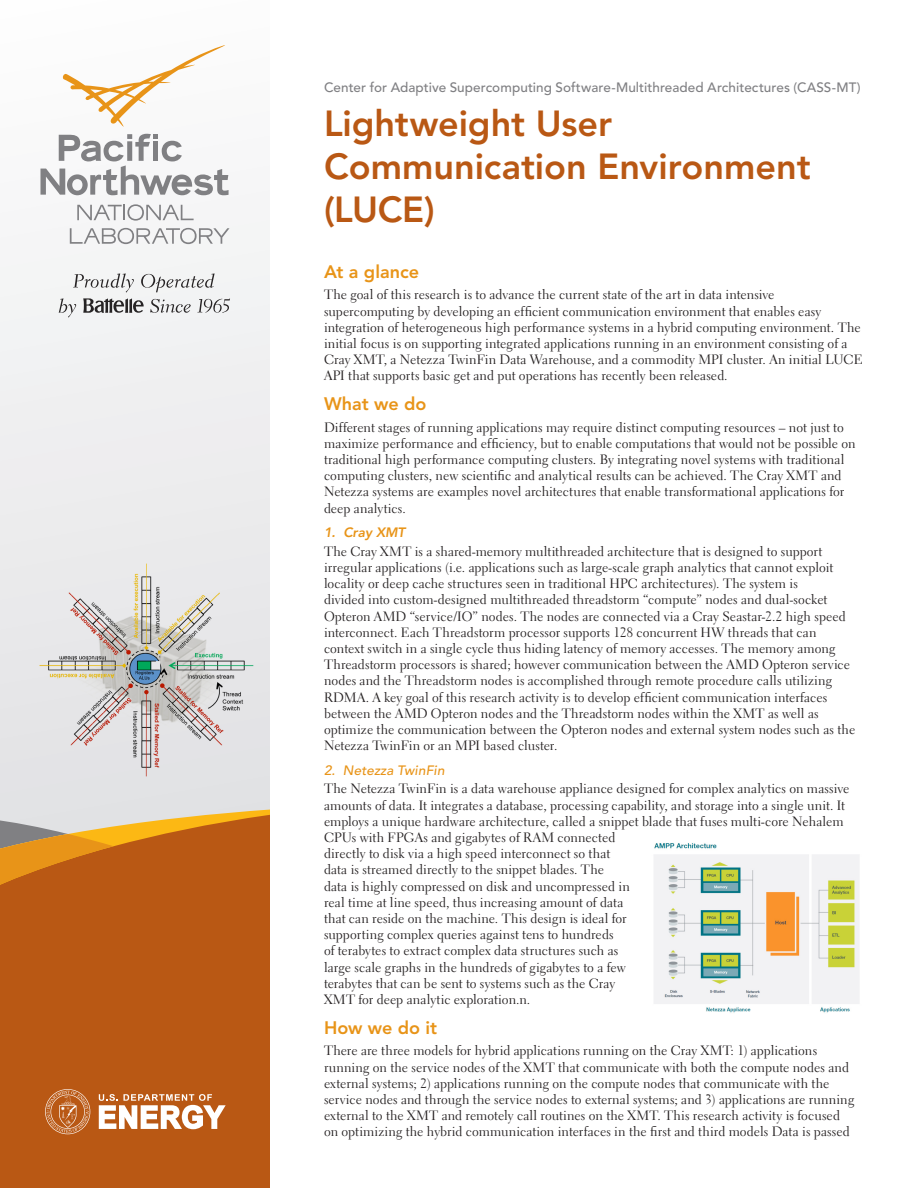
<style>
.page{position:relative;width:918px;height:1188px;background:#fff}
.page>*{position:absolute;margin:0;border:0;box-sizing:border-box;transform-origin:0 0}
.Flier_Title{font:800 36px/43.2px "Avenir LT Std";color:#b95814}
.Flier_Section-Head_2{font:800 18px "Avenir LT Std";color:#e89418}
.Flier_Body_Text{font:13.5px/16.2px "Electra LT Std";letter-spacing:.005em;color:#231f20}
.Flier_Sub-Title{font:500 13.5px "Avenir LT Std";letter-spacing:.005em;color:#808083}
.Flier_Body_Text-2{font:italic 500 13.5px "Avenir LT Std";letter-spacing:.01em;color:#e89418}
.Flier_Body_Text-3{font:italic 800 13.5px "Avenir LT Std";letter-spacing:-.005em;color:#e89418}
</style>
<div class="page">
<svg style="left:0;top:76px;width:270px;height:734px"></svg>
<div style="left:0;top:891px;width:270px;height:297px;background:#b95814"></div>
<svg style="left:0;top:810px;width:270px;height:81px;background:#c97f37"></svg>
<svg style="left:70px;top:228px;width:159px;height:16px"></svg>
<svg style="left:77px;top:204px;width:117px;height:17px"></svg>
<svg style="left:40px;top:134px;width:189px;height:61px"></svg>
<svg style="left:63px;top:45px;width:163px;height:82px"></svg>
<svg style="left:99px;top:1094px;width:127px;height:35px"></svg>
<svg style="left:45px;top:1089px;width:45px;height:45px;background:#c5753d"></svg>
<svg style="left:59px;top:273px;width:171px;height:45px"></svg>
<img style="left:39px;top:563px;width:214px;height:214px">
<img style="left:654px;top:843px;width:205px;height:170px">
<p class="Flier_Sub-Title" style="left:324px;top:80px;width:538px">Center for Adaptive Supercomputing Software-Multithreaded Architectures (CASS-MT)</p>
<p class="Flier_Title" style="left:324px;top:102px;width:488px">Lightweight User<br>Communication Environment (LUCE)</p>
<p class="Flier_Section-Head_2" style="left:324px;top:261px;width:97px">At a glance</p>
<p class="Flier_Body_Text" style="left:324px;top:287px;width:540px">The goal of this research is to advance the current state of the art in data intensive supercomputing by developing an efficient communication environment that enables easy integration of heterogeneous high performance systems in a hybrid computing environment. The initial focus is on supporting integrated applications running in an environment consisting of a Cray XMT, a Netezza TwinFin Data Warehouse, and a commodity MPI cluster. An initial LUCE API that supports basic get and put operations has recently been released.</p>
<p class="Flier_Section-Head_2" style="left:324px;top:393px;width:104px">What we do</p>
<p class="Flier_Body_Text" style="left:324px;top:419px;width:533px">Different stages of running applications may require distinct computing resources – not just to maximize performance and efficiency, but to enable computations that would not be possible on traditional high performance computing clusters. By integrating novel systems with traditional computing clusters, new scientific and analytical results can be achieved. The Cray XMT and Netezza systems are examples novel architectures that enable transformational applications for deep analytics.</p>
<p class="Flier_Body_Text-3" style="left:324px;top:524px;width:83px">1. Cray XMT</p>
<p class="Flier_Body_Text" style="left:324px;top:543px;width:533px">The Cray XMT is a shared-memory multithreaded architecture that is designed to support irregular applications (i.e. applications such as large-scale graph analytics that cannot exploit locality or deep cache structures seen in traditional HPC architectures). The system is<br>divided into custom-designed multithreaded threadstorm “compute” nodes and dual-socket Opteron AMD “service/IO” nodes. The nodes are connected via a Cray Seastar-2.2 high speed interconnect. Each Threadstorm processor supports 128 concurrent HW threads that can context switch in a single cycle thus hiding latency of memory accesses. The memory among Threadstorm processors is shared; however communication between the AMD Opteron service nodes and the Threadstorm nodes is accomplished through remote procedure calls utilizing RDMA. A key goal of this research activity is to develop efficient communication interfaces between the AMD Opteron nodes and the Threadstorm nodes within the XMT as well as optimize the communication between the Opteron nodes and external system nodes such as the Netezza TwinFin or an MPI based cluster.</p>
<p class="Flier_Body_Text-2" style="left:324px;top:762px;width:122px">2. Netezza TwinFin</p>
<p class="Flier_Body_Text" style="left:324px;top:781px;width:527px">The Netezza TwinFin is a data warehouse appliance designed for complex analytics on massive amounts of data. It integrates a database, processing capability, and storage into a single unit. It employs a unique hardware architecture, called a snippet blade that fuses multi-core Nehalem CPUs with FPGAs and gigabytes of RAM connected<br>directly to disk via a high speed interconnect so that<br>data is streamed directly to the snippet blades. The<br>data is highly compressed on disk and uncompressed in<br>real time at line speed, thus increasing amount of data<br>that can reside on the machine. This design is ideal for<br>supporting complex queries against tens to hundreds<br>of terabytes to extract complex data structures such as<br>large scale graphs in the hundreds of gigabytes to a few<br>terabytes that can be sent to systems such as the Cray<br>XMT for deep analytic exploration.n.</p>
<p class="Flier_Section-Head_2" style="left:324px;top:1017px;width:115px">How we do it</p>
<p class="Flier_Body_Text" style="left:324px;top:1043px;width:532px">There are three models for hybrid applications running on the Cray XMT: 1) applications running on the service nodes of the XMT that communicate with both the compute nodes and external systems; 2) applications running on the compute nodes that communicate with the service nodes and through the service nodes to external systems; and 3) applications are running external to the XMT and remotely call routines on the XMT. This research activity is focused on optimizing the hybrid communication interfaces in the first and third models Data is passed</p>
</div>
